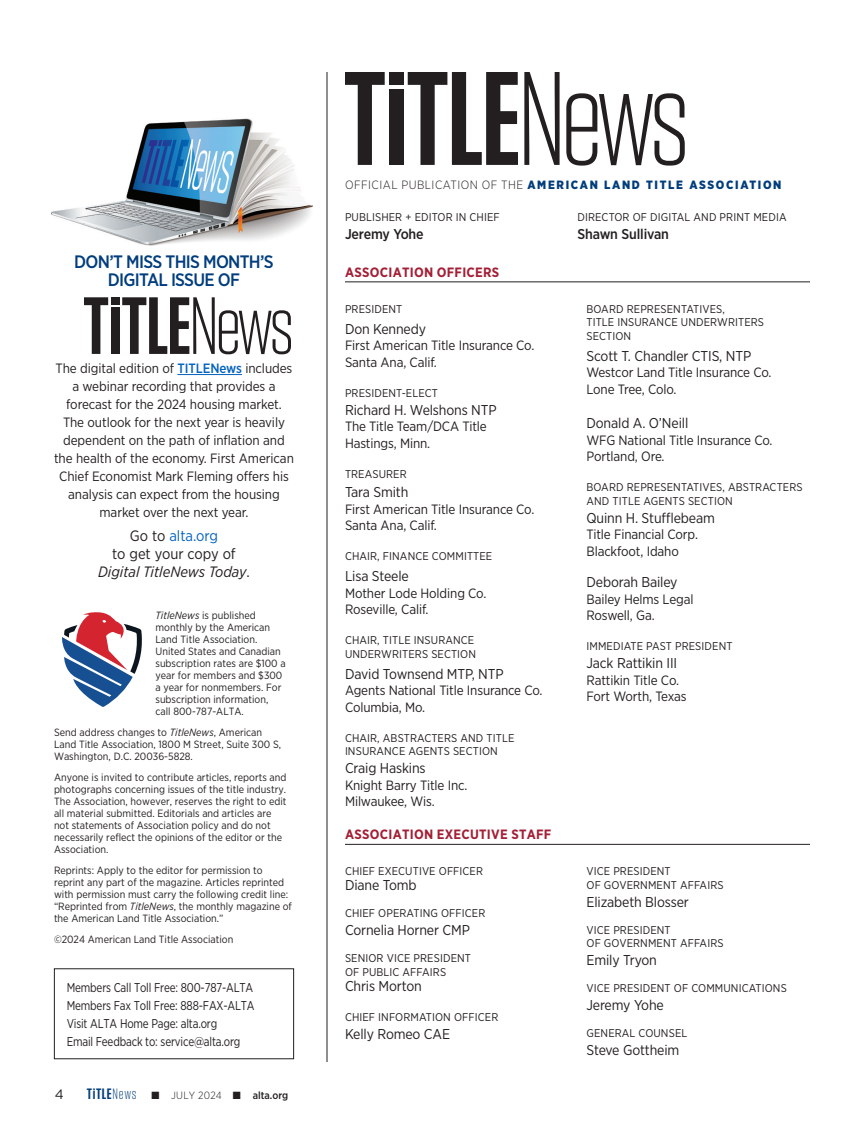
<style>
.page{position:relative;width:864px;height:1134px;background:#fff}
.page>*{position:absolute;margin:0;border:0;box-sizing:border-box;transform-origin:0 0}
.t1{font:500 18px/18px "Gotham Narrow";letter-spacing:-.04em;color:#013d7d;text-align:center}
.t2{font:italic 15px/18px "Gotham Narrow";color:#231f20;text-align:center}
.Mast_Name{font:14.25px "Gotham Narrow";letter-spacing:-.01em;color:#231f20}
.Mast_Company{font:14.25px "Gotham Narrow";letter-spacing:-.01em;color:#231f20}
.Mast_Name-2{font:500 14.25px "Gotham Narrow";letter-spacing:-.01em;color:#231f20}
.Mast_Title{font:14.25px "Gotham Narrow";letter-spacing:-.01em;color:#231f20}
.Mast_Company-2{font:13.5px/18px "Gotham Narrow";letter-spacing:-.01em;color:#231f20;text-align:center}
.Mast_Officers_Heading_with_rule{font:700 13.5px "Gotham Narrow";letter-spacing:.02em;color:#a31f35}
.t3{font:13.5px "Gotham";color:#231f20}
.t4{font:12.75px/18px "Gotham Narrow";letter-spacing:-.015em;color:#231f20;scale:.9 1}
.t5{font:900 12px "Gotham Narrow";letter-spacing:.14em;color:#013d7d}
.Mast_Title-2{font:11.25px/13.5px "Gotham Narrow";letter-spacing:.01em;color:#231f20}
.Mast_Company-3{font:11.25px/13.5px "Gotham Narrow";letter-spacing:.01em;color:#231f20}
.Mast_Name-3{font:11.25px/13.5px "Gotham Narrow";letter-spacing:.01em;color:#231f20}
.Mast_text{font:10.5px/12px "Gotham Narrow";color:#231f20}
.t6{font:300 10.5px "Gotham Narrow";letter-spacing:.02em;color:#231f20}
.s1{font-weight:500;color:#0563c1}
.s2{font-style:normal}
.s3{font-style:normal;color:#0563c1}
.s4{font-style:italic}
.s5{font-family:"Tungsten";font-weight:600;font-size:15px;color:#013d7d}
.s6{font-family:"Tungsten";font-weight:600;font-size:15.15px;color:#013d7d}
.s7{font-family:"Tungsten";font-size:15px;color:#013d7d}
.s8{font-weight:500}
.s9{font-weight:300;color:#231f20}
</style>
<div class="page">
<img style="left:51px;top:83px;width:276px;height:184px">
<hr style="left:177px;top:374px;width:65px;height:1px;background:#0563c1">
<hr style="left:327px;top:72px;width:1px;height:990px;background:#231f20">
<div style="left:389px;top:89px;width:14px;height:76px;background:#231f20"></div>
<svg style="left:345px;top:72px;width:40px;height:93px"></svg>
<div style="left:389px;top:72px;width:14px;height:13px;background:#231f20"></div>
<svg style="left:408px;top:72px;width:110px;height:93px"></svg>
<svg style="left:524px;top:72px;width:161px;height:94px"></svg>
<div style="left:111px;top:308px;width:9px;height:46px;background:#231f20"></div>
<svg style="left:84px;top:297px;width:24px;height:57px"></svg>
<div style="left:111px;top:297px;width:9px;height:8px;background:#231f20"></div>
<svg style="left:122px;top:297px;width:169px;height:57px"></svg>
<hr style="left:345px;top:281px;width:465px;height:1px;background:#231f20">
<hr style="left:345px;top:844px;width:465px;height:1px;background:#231f20">
<svg style="left:62px;top:612px;width:80px;height:95px"></svg>
<p class="t1" style="left:74px;top:253px;width:201px">DON’T MISS THIS MONTH’S<br>DIGITAL ISSUE OF</p>
<p class="Mast_Company-2" style="left:54px;top:359px;width:241px">The digital edition of <span class="s1">TITLENews</span> includes a webinar recording that provides a forecast for the 2024 housing market.<br>The outlook for the next year is heavily dependent on the path of inflation and the health of the economy. First American Chief Economist Mark Fleming offers his analysis can expect from the housing market over the next year.</p>
<p class="t2" style="left:98px;top:527px;width:153px"><span class="s2">Go to</span> <span class="s3">alta.org<br></span><span class="s2">to get your copy of<br></span>Digital TitleNews Today<span class="s2">.</span></p>
<p class="Mast_text" style="left:156px;top:609px;width:132px"><span class="s4">TitleNews</span> is published monthly by the American<br>Land Title Association.<br>United States and Canadian subscription rates are $100 a year for members and $300 a year for nonmembers. For subscription information, call 800-787-ALTA.</p>
<p class="Mast_text" style="left:54px;top:726px;width:229px">Send address changes to <span class="s4">TitleNews</span>, American<br>Land Title Association, 1800 M Street, Suite 300 S,<br>Washington, D.C. 20036-5828.</p>
<p class="Mast_text" style="left:54px;top:771px;width:234px">Anyone is invited to contribute articles, reports and photographs concerning issues of the title industry.<br>The Association, however, reserves the right to edit all material submitted. Editorials and articles are not statements of Association policy and do not necessarily reflect the opinions of the editor or the Association.</p>
<p class="Mast_text" style="left:54px;top:864px;width:239px">Reprints: Apply to the editor for permission to reprint any part of the magazine. Articles reprinted with permission must carry the following credit line: “Reprinted from <span class="s4">TitleNews</span>, the monthly magazine of the American Land Title Association.”</p>
<p class="Mast_text" style="left:54px;top:933px;width:181px">©2024 American Land Title Association</p>
<p class="t4" style="left:67px;top:978px;width:210px">Members Call Toll Free: 800-787-ALTA Members Fax Toll Free: 888-FAX-ALTA Visit ALTA Home Page: alta.org<br>Email Feedback to: service@alta.org</p>
<p class="t3" style="left:55px;top:1086px;width:11px">4</p>
<p class="t6" style="left:87px;top:1089px;width:203px"><span class="s5">T</span><span class="s6">i</span><span class="s5">TLE</span> <span class="s7">News</span> ■ JULY 2024 ■ <span class="s8">alta.org</span></p>
<p class="t5" style="left:345px;top:177px;width:438px"><span class="s9">OFFICIAL PUBLICATION OF THE</span> AMERICAN LAND TITLE ASSOCIATION</p>
<p class="Mast_Title-2" style="left:345px;top:210px;width:156px">PUBLISHER + EDITOR IN CHIEF</p>
<p class="Mast_Name-2" style="left:345px;top:225px;width:80px">Jeremy Yohe</p>
<p class="Mast_Officers_Heading_with_rule" style="left:345px;top:264px;width:156px">ASSOCIATION OFFICERS</p>
<p class="Mast_Title-2" style="left:345px;top:302px;width:59px">PRESIDENT</p>
<p class="Mast_Name" style="left:345px;top:320px;width:83px">Don Kennedy</p>
<p class="Mast_Company-2" style="left:345px;top:336px;width:191px">First American Title Insurance Co.</p>
<p class="Mast_Company-2" style="left:345px;top:353px;width:93px">Santa Ana, Calif.</p>
<p class="Mast_Company-3" style="left:345px;top:386px;width:94px">PRESIDENT-ELECT</p>
<p class="Mast_Name" style="left:345px;top:401px;width:153px">Richard H. Welshons NTP</p>
<p class="Mast_Company-2" style="left:345px;top:417px;width:143px">The Title Team/DCA Title</p>
<p class="Mast_Company-2" style="left:345px;top:434px;width:87px">Hastings, Minn.</p>
<p class="Mast_Company-3" style="left:345px;top:467px;width:63px">TREASURER</p>
<p class="Mast_Company" style="left:345px;top:484px;width:65px">Tara Smith</p>
<p class="Mast_Company-2" style="left:345px;top:500px;width:191px">First American Title Insurance Co.</p>
<p class="Mast_Company-2" style="left:345px;top:516px;width:93px">Santa Ana, Calif.</p>
<p class="Mast_Company-3" style="left:345px;top:550px;width:149px">CHAIR, FINANCE COMMITTEE</p>
<p class="Mast_Name" style="left:345px;top:568px;width:65px">Lisa Steele</p>
<p class="Mast_Company-2" style="left:345px;top:584px;width:143px">Mother Lode Holding Co.</p>
<p class="Mast_Company-2" style="left:345px;top:600px;width:85px">Roseville, Calif.</p>
<p class="Mast_Company-3" style="left:345px;top:634px;width:133px">CHAIR, TITLE INSURANCE<br>UNDERWRITERS SECTION</p>
<p class="Mast_Name" style="left:345px;top:665px;width:160px">David Townsend MTP, NTP</p>
<p class="Mast_Company-2" style="left:345px;top:681px;width:199px">Agents National Title Insurance Co.</p>
<p class="Mast_Company-2" style="left:345px;top:698px;width:82px">Columbia, Mo.</p>
<p class="Mast_Company-3" style="left:345px;top:731px;width:171px">CHAIR, ABSTRACTERS AND TITLE<br>INSURANCE AGENTS SECTION</p>
<p class="Mast_Name" style="left:345px;top:760px;width:82px">Craig Haskins</p>
<p class="Mast_Company-2" style="left:345px;top:776px;width:124px">Knight Barry Title Inc.</p>
<p class="Mast_Company-2" style="left:345px;top:792px;width:91px">Milwaukee, Wis.</p>
<p class="Mast_Officers_Heading_with_rule" style="left:345px;top:826px;width:208px">ASSOCIATION EXECUTIVE STAFF</p>
<p class="Mast_Title-2" style="left:345px;top:865px;width:140px">CHIEF EXECUTIVE OFFICER</p>
<p class="Mast_Title" style="left:345px;top:877px;width:73px">Diane Tomb</p>
<p class="Mast_Title-2" style="left:345px;top:907px;width:142px">CHIEF OPERATING OFFICER</p>
<p class="Mast_Name" style="left:345px;top:922px;width:126px">Cornelia Horner CMP</p>
<p class="Mast_Title-2" style="left:345px;top:952px;width:128px">SENIOR VICE PRESIDENT<br>OF PUBLIC AFFAIRS</p>
<p class="Mast_Title" style="left:345px;top:977px;width:78px">Chris Morton</p>
<p class="Mast_Name-3" style="left:345px;top:1010px;width:155px">CHIEF INFORMATION OFFICER</p>
<p class="Mast_Name" style="left:345px;top:1025px;width:107px">Kelly Romeo CAE</p>
<p class="Mast_Title-2" style="left:578px;top:210px;width:211px">DIRECTOR OF DIGITAL AND PRINT MEDIA</p>
<p class="Mast_Name-2" style="left:578px;top:225px;width:93px">Shawn Sullivan</p>
<p class="Mast_Title-2" style="left:586px;top:302px;width:179px">BOARD REPRESENTATIVES,<br>TITLE INSURANCE UNDERWRITERS<br>SECTION</p>
<p class="Mast_Name" style="left:586px;top:347px;width:166px">Scott T. Chandler CTIS, NTP</p>
<p class="Mast_Company-2" style="left:586px;top:363px;width:187px">Westcor Land Title Insurance Co.</p>
<p class="Mast_Company-2" style="left:586px;top:380px;width:92px">Lone Tree, Colo.</p>
<p class="Mast_Company" style="left:586px;top:415px;width:103px">Donald A. O’Neill</p>
<p class="Mast_Company-2" style="left:586px;top:431px;width:188px">WFG National Title Insurance Co.</p>
<p class="Mast_Company-2" style="left:586px;top:447px;width:80px">Portland, Ore.</p>
<p class="Mast_Company-3" style="left:586px;top:481px;width:218px">BOARD REPRESENTATIVES, ABSTRACTERS<br>AND TITLE AGENTS SECTION</p>
<p class="Mast_Name" style="left:586px;top:509px;width:130px">Quinn H. Stufflebeam</p>
<p class="Mast_Company-2" style="left:586px;top:525px;width:113px">Title Financial Corp.</p>
<p class="Mast_Company-2" style="left:586px;top:542px;width:94px">Blackfoot, Idaho</p>
<p class="Mast_Company" style="left:586px;top:574px;width:93px">Deborah Bailey</p>
<p class="Mast_Company-2" style="left:586px;top:590px;width:108px">Bailey Helms Legal</p>
<p class="Mast_Company-2" style="left:586px;top:606px;width:70px">Roswell, Ga.</p>
<p class="Mast_Company-3" style="left:586px;top:640px;width:148px">IMMEDIATE PAST PRESIDENT</p>
<p class="Mast_Name" style="left:586px;top:655px;width:92px">Jack Rattikin III</p>
<p class="Mast_Company-2" style="left:586px;top:671px;width:94px">Rattikin Title Co.</p>
<p class="Mast_Company-2" style="left:586px;top:687px;width:102px">Fort Worth, Texas</p>
<p class="Mast_Name-3" style="left:586px;top:865px;width:139px">VICE PRESIDENT<br>OF GOVERNMENT AFFAIRS</p>
<p class="Mast_Name" style="left:586px;top:893px;width:104px">Elizabeth Blosser</p>
<p class="Mast_Title-2" style="left:586px;top:923px;width:139px">VICE PRESIDENT<br>OF GOVERNMENT AFFAIRS</p>
<p class="Mast_Name" style="left:586px;top:952px;width:72px">Emily Tryon</p>
<p class="Mast_Title-2" style="left:586px;top:982px;width:202px">VICE PRESIDENT OF COMMUNICATIONS</p>
<p class="Mast_Name" style="left:586px;top:997px;width:79px">Jeremy Yohe</p>
<p class="Mast_Title-2" style="left:586px;top:1027px;width:102px">GENERAL COUNSEL</p>
<p class="Mast_Name" style="left:586px;top:1042px;width:94px">Steve Gottheim</p>
</div>
